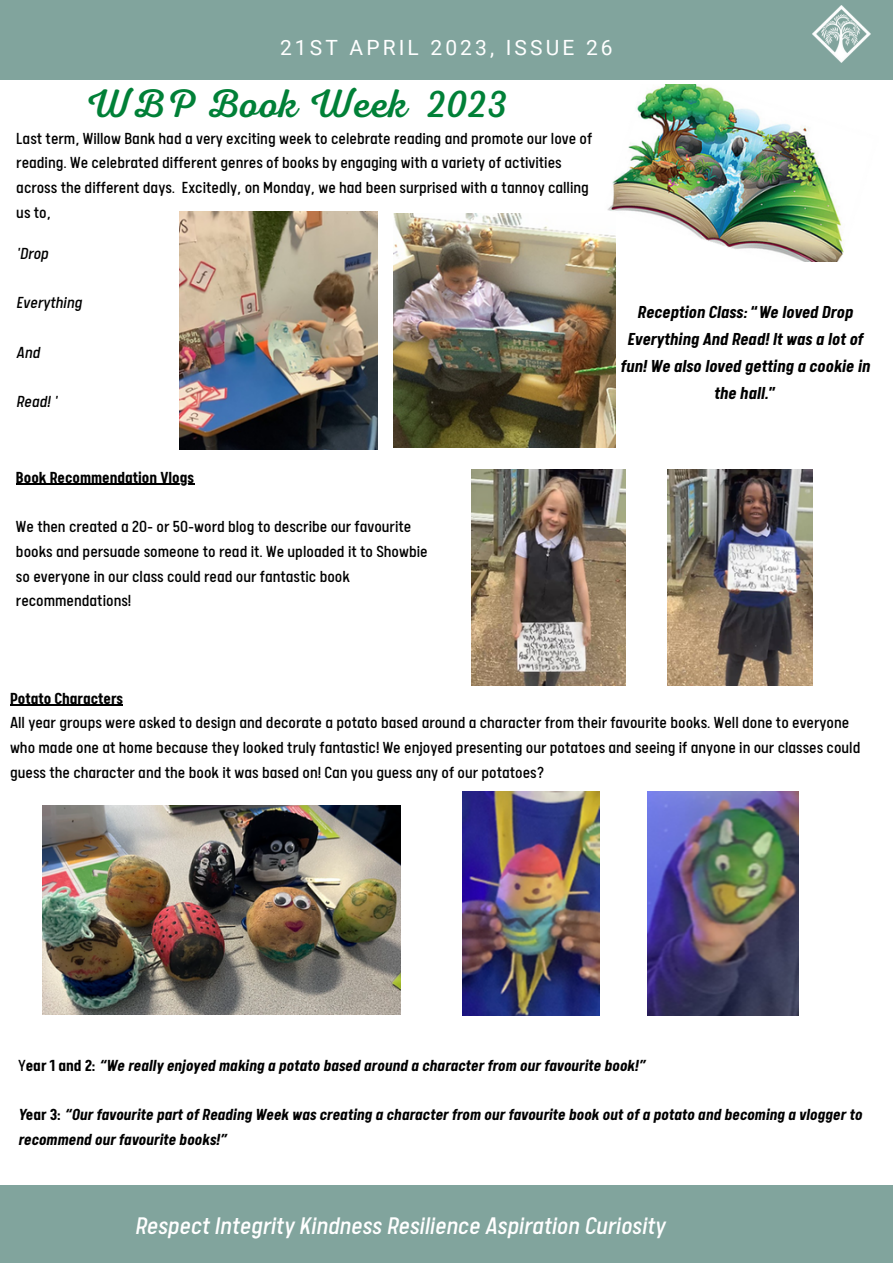
<style>
.page{position:relative;width:893px;height:1264px;background:#fff}
.page>*{position:absolute;margin:0;border:0;box-sizing:border-box;transform-origin:0 0}
.t1{font:40.2px "Nexa Script";color:#008037}
.t2{font:italic 27px "Calps Sans";color:#fff}
.t3{font:21px "Roboto";letter-spacing:.15em;color:#fff}
.t4{font:italic 700 19.5px/27px "Calps Sans";color:#000;text-align:center}
.t5{font:18px/24.8px "Calps Sans";color:#000}
.t6{font:italic 700 18px/24.8px "Calps Sans";color:#000}
.t7{font:700 18px "Calps Sans";color:#000}
.t8{font:italic 18px "Calps Sans";color:#000}
.s1{font-style:normal}
.s2{font-weight:400;font-style:normal}
</style>
<div class="page">
<div style="left:0;top:0;width:892px;height:80px;background:#81a49d"></div>
<div style="left:0;top:1185px;width:892px;height:77px;background:#81a49d"></div>
<img style="left:812px;top:5px;width:58px;height:57px">
<img style="left:607px;top:84px;width:237px;height:177px">
<img style="left:393px;top:214px;width:222px;height:233px">
<img style="left:179px;top:212px;width:198px;height:237px">
<img style="left:471px;top:470px;width:154px;height:215px">
<img style="left:667px;top:470px;width:145px;height:215px">
<img style="left:42px;top:805px;width:358px;height:209px">
<img style="left:462px;top:791px;width:137px;height:224px">
<img style="left:647px;top:791px;width:151px;height:224px">
<hr style="left:16px;top:484px;width:178px;height:1px;background:#000">
<hr style="left:10px;top:704px;width:113px;height:2px;background:#000">
<p class="t3" style="left:280px;top:36px;width:334px">21ST APRIL 2023, ISSUE 26</p>
<h1 class="t1" style="left:85px;top:80px;width:423px">WBP Book Week 2023</h1>
<p class="t5" style="left:16px;top:128px;width:577px">Last term, Willow Bank had a very exciting week to celebrate reading and promote our love of reading. We celebrated different genres of books by engaging with a variety of activities across the different days. Excitedly, on Monday, we had been surprised with a tannoy calling us to,</p>
<p class="t8" style="left:16px;top:246px;width:34px">'Drop</p>
<p class="t8" style="left:16px;top:295px;width:67px">Everything</p>
<p class="t8" style="left:16px;top:345px;width:25px">And</p>
<p class="t8" style="left:16px;top:394px;width:42px">Read! '</p>
<p class="t7" style="left:16px;top:469px;width:179px">Book Recommendation Vlogs</p>
<p class="t5" style="left:16px;top:517px;width:413px">We then created a 20- or 50-word blog to describe our favourite books and persuade someone to read it. We uploaded it to Showbie so everyone in our class could read our fantastic book recommendations!</p>
<p class="t4" style="left:620px;top:301px;width:251px">Reception Class: <span class="s1">“</span>We loved Drop<br>Everything And Read! It was a lot of fun! We also loved getting a cookie in the hall.<span class="s1">”</span></p>
<p class="t7" style="left:10px;top:690px;width:114px">Potato Characters</p>
<p class="t5" style="left:10px;top:713px;width:851px">All year groups were asked to design and decorate a potato based around a character from their favourite books. Well done to everyone who made one at home because they looked truly fantastic! We enjoyed presenting our potatoes and seeing if anyone in our classes could guess the character and the book it was based on! Can you guess any of our potatoes?</p>
<p class="t6" style="left:18px;top:1055px;width:629px"><span class="s2">Y</span><span class="s1">ear 1 and 2:</span> “We really enjoyed making a potato based around a character from our favourite book!”</p>
<p class="t6" style="left:18px;top:1104px;width:845px">Y<span class="s1">ear 3:</span> “Our favourite part of Reading Week was creating a character from our favourite book out of a potato and becoming a vlogger to recommend our favourite books!”</p>
<h2 class="t2" style="left:135px;top:1214px;width:532px">Respect Integrity Kindness Resilience Aspiration Curiosity</h2>
</div>
